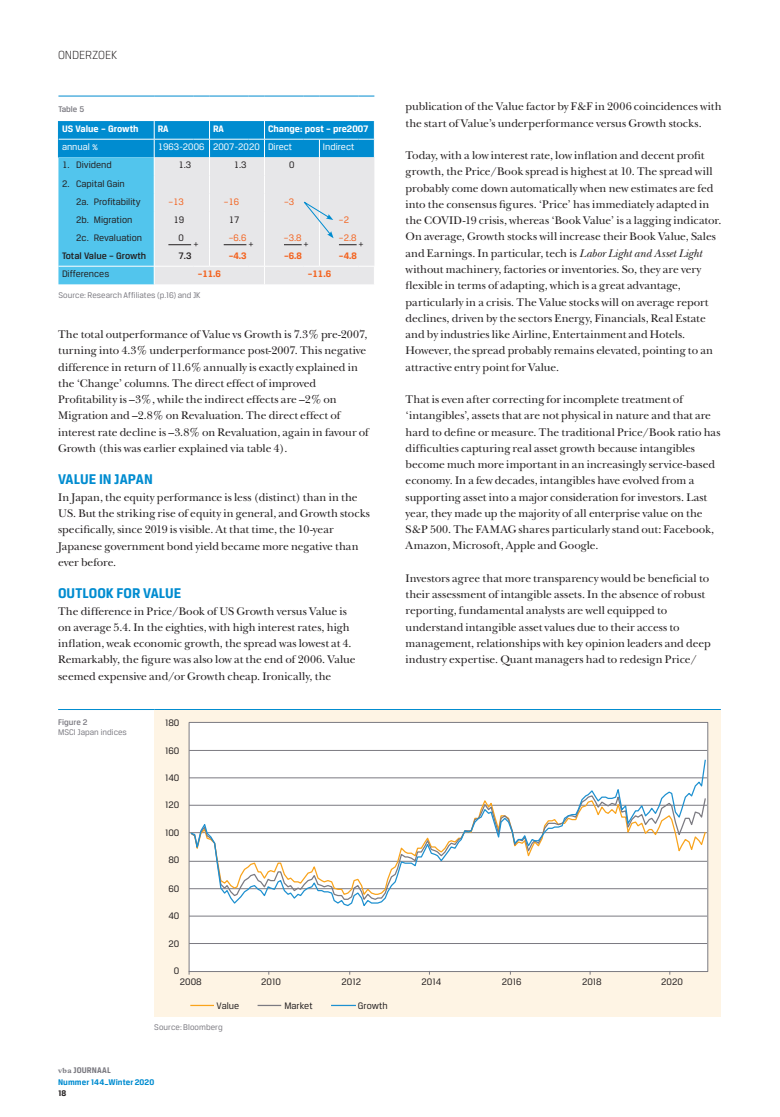
<style>
.page{position:relative;width:780px;height:1117px;background:#fff}
.page>*{position:absolute;margin:0;border:0;box-sizing:border-box;transform-origin:0 0}
.t1{font:700 15px "CFA Breuer Text";color:#008cd0}
.t2{font:300 12.5px "CFA Breuer Text";letter-spacing:-.015em;color:#231f20}
.t3{font:11.5px/16.2px "New Baskerville";color:#231f20}
.t4{font:10px/18.1px "CFA Breuer Text";color:#231f20}
.t5{font:10px "CFA Breuer Text";color:#fff}
.t6{font:700 10px "CFA Breuer Text";color:#fff}
.t7{font:10px "CFA Breuer Text";color:#f36421}
.t8{font:700 10px "CFA Breuer Text";color:#f36421}
.t9{font:500 10px "CFA Breuer Text";color:#231f20}
.t10{font:8.75px "CFA Breuer Text";letter-spacing:.005em;color:#7b7a81}
.t11{font:700 8.75px/11.2px "CFA Breuer Text";letter-spacing:.01em;color:#008cd0}
.t12{font:500 8.75px "CFA Breuer Text";color:#7b7a81}
.t13{font:700 8.75px "CFA Breuer Text";color:#231f20}
.s1{font-style:italic}
.s2{font-family:"Plantin";font-size:7.5px;color:#7b7a81}
.s3{color:#7b7a81}
</style>
<div class="page">
<hr style="left:58px;top:96px;width:96px;height:1px;background:#008cd0">
<hr style="left:154px;top:96px;width:39px;height:1px;background:#008cd0">
<svg style="left:193px;top:96px;width:16px;height:1px"></svg>
<hr style="left:209px;top:96px;width:39px;height:1px;background:#008cd0">
<svg style="left:248px;top:96px;width:16px;height:1px"></svg>
<hr style="left:264px;top:96px;width:39px;height:1px;background:#008cd0">
<svg style="left:303px;top:96px;width:16px;height:1px"></svg>
<hr style="left:319px;top:96px;width:39px;height:1px;background:#008cd0">
<svg style="left:358px;top:96px;width:16px;height:1px"></svg>
<svg style="left:58px;top:121px;width:317px;height:163px;background:#93cce4"></svg>
<hr style="left:58px;top:709px;width:96px;height:1px;background:#008cd0">
<div style="left:154px;top:709px;width:566px;height:307px;background:#fef4e4"></div>
<div style="left:189px;top:722px;width:518px;height:249px;background:#fff"></div>
<div style="left:189px;top:722px;width:519px;height:249px;border:1px solid #7b7a81"></div>
<hr style="left:189px;top:750px;width:518px;height:1px;background:#7b7a81">
<hr style="left:189px;top:777px;width:518px;height:1px;background:#7b7a81">
<hr style="left:189px;top:804px;width:518px;height:1px;background:#7b7a81">
<hr style="left:189px;top:832px;width:518px;height:1px;background:#7b7a81">
<hr style="left:189px;top:860px;width:518px;height:1px;background:#7b7a81">
<hr style="left:189px;top:888px;width:518px;height:1px;background:#7b7a81">
<hr style="left:189px;top:915px;width:518px;height:1px;background:#7b7a81">
<hr style="left:189px;top:943px;width:518px;height:1px;background:#7b7a81">
<svg style="left:189px;top:758px;width:517px;height:149px"></svg>
<svg style="left:190px;top:1004px;width:24px;height:1px"></svg>
<svg style="left:258px;top:1004px;width:23px;height:1px"></svg>
<svg style="left:331px;top:1004px;width:25px;height:1px"></svg>
<p class="t2" style="left:58px;top:48px;width:61px">ONDERZOEK</p>
<p class="t12" style="left:58px;top:104px;width:27px">Table 5</p>
<p class="t6" style="left:62px;top:123px;width:78px">US Value – Growth</p>
<p class="t6" style="left:158px;top:123px;width:12px">RA</p>
<p class="t6" style="left:213px;top:123px;width:12px">RA</p>
<p class="t6" style="left:268px;top:123px;width:102px">Change: post – pre2007</p>
<p class="t5" style="left:62px;top:141px;width:38px">annual %</p>
<p class="t5" style="left:158px;top:141px;width:136px">1963-2006 2007-2020 Direct</p>
<p class="t5" style="left:323px;top:141px;width:33px">Indirect</p>
<p class="t4" style="left:62px;top:156px;width:51px">1. Dividend</p>
<p class="t4" style="left:178px;top:156px;width:14px">1.3</p>
<p class="t4" style="left:234px;top:156px;width:14px">1.3</p>
<p class="t4" style="left:289px;top:156px;width:7px">0</p>
<p class="t4" style="left:76px;top:174px;width:66px;text-indent:-14px">2. Capital Gain<br>2a. Profitability</p>
<p class="t7" style="left:168px;top:196px;width:17px">–13</p>
<p class="t7" style="left:224px;top:196px;width:17px">–16</p>
<p class="t7" style="left:284px;top:196px;width:12px">–3</p>
<p class="t4" style="left:76px;top:210px;width:58px">2b. Migration</p>
<p class="t4" style="left:173px;top:210px;width:12px">19</p>
<p class="t4" style="left:229px;top:210px;width:12px">17</p>
<p class="t7" style="left:339px;top:214px;width:12px">–2</p>
<p class="t4" style="left:76px;top:228px;width:67px">2c. Revaluation</p>
<p class="t4" style="left:178px;top:228px;width:7px">0</p>
<p class="t4" style="left:193px;top:235px;width:7px">+</p>
<p class="t7" style="left:229px;top:232px;width:19px">–6.6</p>
<p class="t7" style="left:284px;top:232px;width:19px">–3.8</p>
<p class="t7" style="left:339px;top:232px;width:19px">–2.8</p>
<p class="t4" style="left:248px;top:235px;width:7px">+</p>
<p class="t4" style="left:303px;top:235px;width:7px">+</p>
<p class="t4" style="left:358px;top:235px;width:7px">+</p>
<p class="t9" style="left:62px;top:250px;width:86px">Total Value – Growth</p>
<p class="t9" style="left:178px;top:250px;width:14px">7.3</p>
<p class="t8" style="left:229px;top:250px;width:19px">–4.3</p>
<p class="t8" style="left:284px;top:250px;width:19px">–6.8</p>
<p class="t8" style="left:339px;top:250px;width:19px">–4.8</p>
<p class="t4" style="left:62px;top:265px;width:49px">Differences</p>
<p class="t8" style="left:198px;top:268px;width:25px">–11.6</p>
<p class="t8" style="left:308px;top:268px;width:25px">–11.6</p>
<p class="t10" style="left:58px;top:290px;width:144px">Source: Research Affiliates (p.16) and JK</p>
<p class="t3" style="left:58px;top:326px;width:312px">The total outperformance of Value vs Growth is 7.3% pre-2007, turning into 4.3% underperformance post-2007. This negative difference in return of 11.6% annually is exactly explained in the ‘Change’ columns. The direct effect of improved Profitability is –3%, while the indirect effects are –2% on Migration and –2.8% on Revaluation. The direct effect of interest rate decline is –3.8% on Revaluation, again in favour of Growth (this was earlier explained via table 4).</p>
<h1 class="t1" style="left:58px;top:471px;width:96px">VALUE IN JAPAN</h1>
<p class="t3" style="left:58px;top:489px;width:313px">In Japan, the equity performance is less (distinct) than in the US. But the striking rise of equity in general, and Growth stocks specifically, since 2019 is visible. At that time, the 10-year Japanese government bond yield became more negative than ever before.</p>
<h1 class="t1" style="left:58px;top:584px;width:125px">OUTLOOK FOR VALUE</h1>
<p class="t3" style="left:58px;top:602px;width:299px">The difference in Price/Book of US Growth versus Value is on average 5.4. In the eighties, with high interest rates, high inflation, weak economic growth, the spread was lowest at 4.<br>Remarkably, the figure was also low at the end of 2006. Value seemed expensive and/or Growth cheap. Ironically, the</p>
<p class="t12" style="left:58px;top:717px;width:31px">Figure 2</p>
<p class="t10" style="left:58px;top:727px;width:70px">MSCI Japan indices</p>
<p class="t4" style="left:165px;top:713px;width:16px">180</p>
<p class="t4" style="left:165px;top:741px;width:16px">160</p>
<p class="t4" style="left:165px;top:768px;width:16px">140</p>
<p class="t4" style="left:165px;top:795px;width:16px">120</p>
<p class="t4" style="left:165px;top:823px;width:16px">100</p>
<p class="t4" style="left:168px;top:850px;width:13px">80</p>
<p class="t4" style="left:168px;top:879px;width:13px">60</p>
<p class="t4" style="left:168px;top:906px;width:13px">40</p>
<p class="t4" style="left:169px;top:933px;width:12px">20</p>
<p class="t4" style="left:174px;top:961px;width:7px">0</p>
<p class="t3" style="left:405px;top:99px;width:318px">publication of the Value factor by F&amp;F in 2006 coincidences with the start of Value’s underperformance versus Growth stocks.</p>
<p class="t3" style="left:405px;top:147px;width:317px">Today, with a low interest rate, low inflation and decent profit growth, the Price/Book spread is highest at 10. The spread will probably come down automatically when new estimates are fed into the consensus figures. ‘Price’ has immediately adapted in the COVID-19 crisis, whereas ‘Book Value’ is a lagging indicator.<br>On average, Growth stocks will increase their Book Value, Sales and Earnings. In particular, tech is <span class="s1">Labor Light and Asset Light </span>without machinery, factories or inventories. So, they are very flexible in terms of adapting, which is a great advantage, particularly in a crisis. The Value stocks will on average report declines, driven by the sectors Energy, Financials, Real Estate and by industries like Airline, Entertainment and Hotels.<br>However, the spread probably remains elevated, pointing to an attractive entry point for Value.</p>
<p class="t3" style="left:405px;top:391px;width:316px">That is even after correcting for incomplete treatment of ‘intangibles’, assets that are not physical in nature and that are hard to define or measure. The traditional Price/Book ratio has difficulties capturing real asset growth because intangibles become much more important in an increasingly service-based economy. In a few decades, intangibles have evolved from a supporting asset into a major consideration for investors. Last year, they made up the majority of all enterprise value on the S&amp;P 500. The FAMAG shares particularly stand out: Facebook, Amazon, Microsoft, Apple and Google.</p>
<p class="t3" style="left:405px;top:570px;width:307px">Investors agree that more transparency would be beneficial to their assessment of intangible assets. In the absence of robust reporting, fundamental analysts are well equipped to understand intangible asset values due to their access to management, relationships with key opinion leaders and deep industry expertise. Quant managers had to redesign Price/</p>
<p class="t4" style="left:180px;top:972px;width:23px">2008</p>
<p class="t4" style="left:261px;top:972px;width:21px">2010</p>
<p class="t4" style="left:341px;top:972px;width:21px">2012</p>
<p class="t4" style="left:421px;top:972px;width:21px">2014</p>
<p class="t4" style="left:502px;top:972px;width:21px">2016</p>
<p class="t4" style="left:582px;top:972px;width:21px">2018</p>
<p class="t4" style="left:661px;top:972px;width:23px">2020</p>
<p class="t4" style="left:216px;top:995px;width:24px">Value</p>
<p class="t4" style="left:284px;top:995px;width:30px">Market</p>
<p class="t4" style="left:358px;top:995px;width:31px">Growth</p>
<p class="t10" style="left:154px;top:1022px;width:70px">Source: Bloomberg</p>
<p class="t11" style="left:58px;top:1064px;width:98px"><span class="s2">vba</span> <span class="s3">JOURNAAL<br></span>Nummer 144_Winter 2020</p>
<p class="t13" style="left:58px;top:1087px;width:10px">18</p>
</div>
